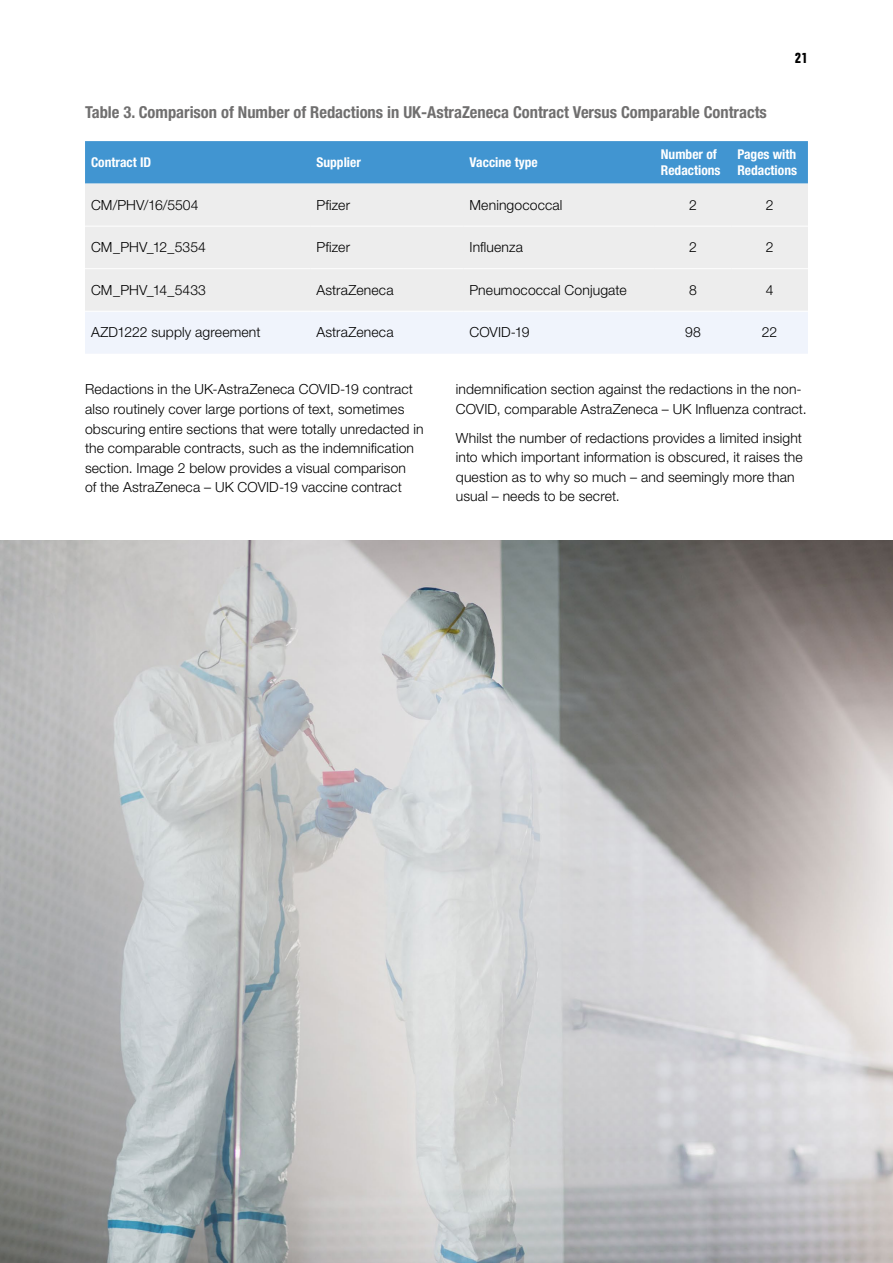
<style>
.page{position:relative;width:893px;height:1263px;background:#fff}
.page>*{position:absolute;margin:0;border:0;box-sizing:border-box;transform-origin:0 0}
.Table_Heading_1{font:700 condensed 16.5px "Helvetica Neue LT Pro";color:#706f6f}
.t1{font:700 condensed 15px "Folio BT";color:#000}
.Body_Copy{font:300 13.95px/19.5px "Helvetica Neue LT Pro";letter-spacing:.01em;color:#000}
.Table_Title{font:700 condensed 13.5px/15.5px "Helvetica Neue LT Pro";color:#fff}
</style>
<div class="page">
<div style="left:85px;top:141px;width:723px;height:43px;background:#4195d1"></div>
<div style="left:85px;top:184px;width:723px;height:127px;background:#ededed"></div>
<div style="left:85px;top:312px;width:723px;height:42px;background:#f0f4fc"></div>
<hr style="left:85px;top:226px;width:225px;height:1px;background:#fff">
<hr style="left:310px;top:226px;width:153px;height:1px;background:#fff">
<hr style="left:463px;top:226px;width:192px;height:1px;background:#fff">
<hr style="left:655px;top:226px;width:76px;height:1px;background:#fff">
<hr style="left:731px;top:226px;width:77px;height:1px;background:#fff">
<hr style="left:85px;top:268px;width:225px;height:1px;background:#fff">
<hr style="left:310px;top:268px;width:153px;height:1px;background:#fff">
<hr style="left:463px;top:268px;width:192px;height:1px;background:#fff">
<hr style="left:655px;top:268px;width:76px;height:1px;background:#fff">
<hr style="left:731px;top:268px;width:77px;height:1px;background:#fff">
<img style="left:0;top:540px;width:893px;height:723px">
<p class="t1" style="left:795px;top:49px;width:15px">21</p>
<p class="Table_Heading_1" style="left:85px;top:102px;width:683px">Table 3. Comparison of Number of Redactions in UK-AstraZeneca Contract Versus Comparable Contracts</p>
<p class="Table_Title" style="left:91px;top:154px;width:62px">Contract ID</p>
<p class="Table_Title" style="left:316px;top:154px;width:46px">Supplier</p>
<p class="Table_Title" style="left:469px;top:154px;width:70px">Vaccine type</p>
<p class="Table_Title" style="left:661px;top:147px;width:61px">Number of<br>Redactions</p>
<p class="Table_Title" style="left:737px;top:147px;width:61px">Pages with<br>Redactions</p>
<p class="Body_Copy" style="left:91px;top:195px;width:109px">CM/PHV/16/5504</p>
<p class="Body_Copy" style="left:316px;top:195px;width:35px">Pfizer</p>
<p class="Body_Copy" style="left:469px;top:195px;width:95px">Meningococcal</p>
<p class="Body_Copy" style="left:689px;top:195px;width:9px">2</p>
<p class="Body_Copy" style="left:766px;top:195px;width:9px">2</p>
<p class="Body_Copy" style="left:91px;top:237px;width:116px">CM_PHV_12_5354</p>
<p class="Body_Copy" style="left:316px;top:237px;width:35px">Pfizer</p>
<p class="Body_Copy" style="left:469px;top:237px;width:55px">Influenza</p>
<p class="Body_Copy" style="left:689px;top:237px;width:9px">2</p>
<p class="Body_Copy" style="left:766px;top:237px;width:9px">2</p>
<p class="Body_Copy" style="left:91px;top:280px;width:117px">CM_PHV_14_5433</p>
<p class="Body_Copy" style="left:316px;top:280px;width:79px">AstraZeneca</p>
<p class="Body_Copy" style="left:469px;top:280px;width:159px">Pneumococcal Conjugate</p>
<p class="Body_Copy" style="left:689px;top:280px;width:9px">8</p>
<p class="Body_Copy" style="left:766px;top:280px;width:9px">4</p>
<p class="Body_Copy" style="left:91px;top:322px;width:171px">AZD1222 supply agreement</p>
<p class="Body_Copy" style="left:316px;top:322px;width:79px">AstraZeneca</p>
<p class="Body_Copy" style="left:469px;top:322px;width:62px">COVID-19</p>
<p class="Body_Copy" style="left:685px;top:322px;width:17px">98</p>
<p class="Body_Copy" style="left:762px;top:322px;width:17px">22</p>
<p class="Body_Copy" style="left:85px;top:379px;width:340px">Redactions in the UK-AstraZeneca COVID-19 contract also routinely cover large portions of text, sometimes obscuring entire sections that were totally unredacted in the comparable contracts, such as the indemnification section. Image 2 below provides a visual comparison<br>of the AstraZeneca – UK COVID-19 vaccine contract</p>
<p class="Body_Copy" style="left:456px;top:379px;width:352px">indemnification section against the redactions in the non-<br>COVID, comparable AstraZeneca – UK Influenza contract.</p>
<p class="Body_Copy" style="left:456px;top:427px;width:348px">Whilst the number of redactions provides a limited insight into which important information is obscured, it raises the question as to why so much – and seemingly more than usual – needs to be secret.</p>
</div>
